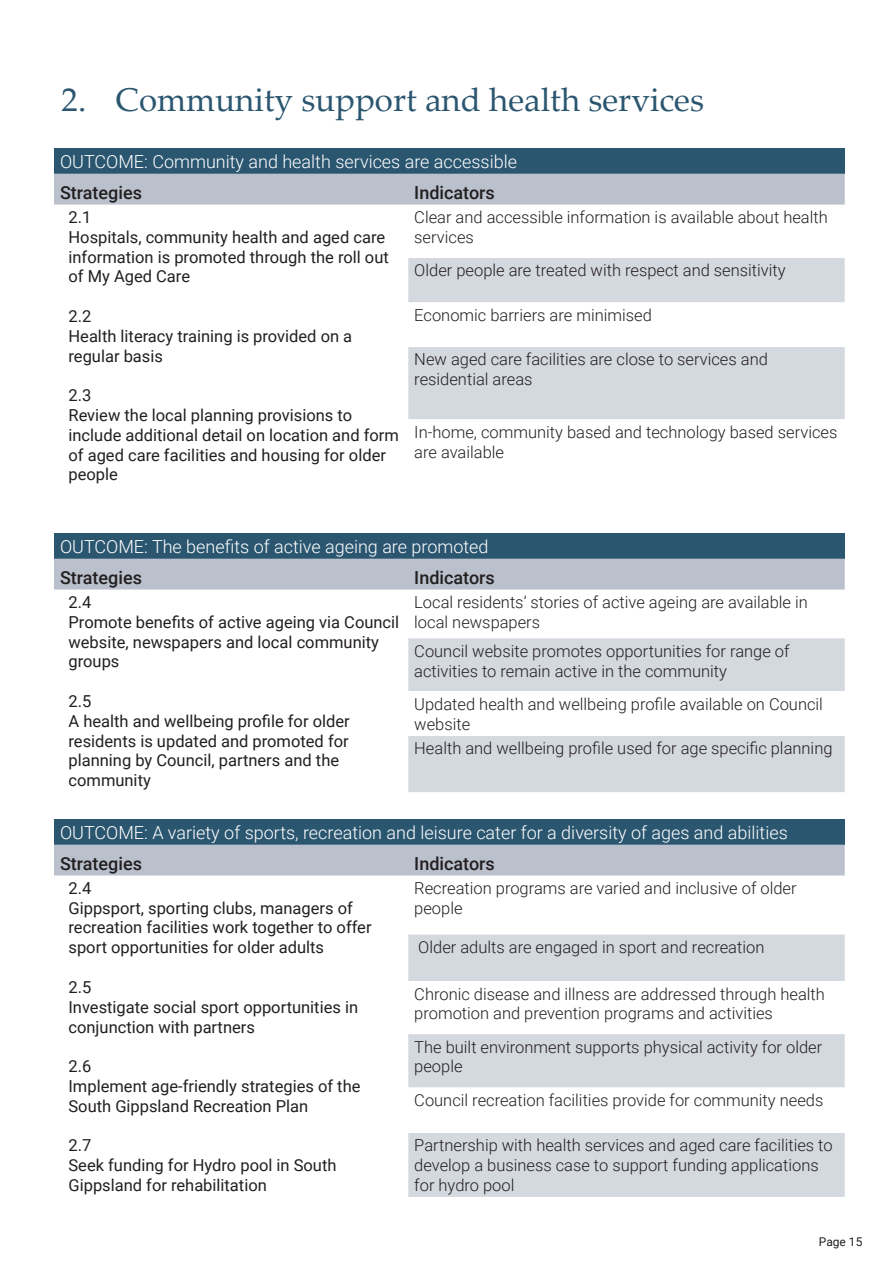
<style>
.page{position:relative;width:893px;height:1263px;background:#fff}
.page>*{position:absolute;margin:0;border:0;box-sizing:border-box;transform-origin:0 0}
.t1{font:33px "Palatino Linotype";color:#2b5670}
.t2{font:300 18px "Roboto";color:#fff}
.t3{font:500 18px "Roboto";color:#231f20}
.t4{font:300 16.5px/19.8px "Roboto";color:#231f20}
.t5{font:16.5px/19.8px "Roboto";color:#231f20}
.t6{font:12px "Roboto";color:#231f20}
</style>
<div class="page">
<div style="left:54px;top:148px;width:791px;height:26px;background:#2b5670"></div>
<div style="left:54px;top:174px;width:791px;height:31px;background:#bac1cd"></div>
<div style="left:408px;top:258px;width:437px;height:44px;background:#d4d8df"></div>
<div style="left:408px;top:347px;width:437px;height:72px;background:#d4d8df"></div>
<div style="left:54px;top:533px;width:791px;height:26px;background:#2b5670"></div>
<div style="left:54px;top:559px;width:791px;height:30px;background:#bac1cd"></div>
<div style="left:408px;top:638px;width:437px;height:154px;background:#d4d8df"></div>
<div style="left:408px;top:691px;width:437px;height:45px;background:#fff"></div>
<div style="left:54px;top:819px;width:791px;height:26px;background:#2b5670"></div>
<div style="left:54px;top:845px;width:791px;height:30px;background:#bac1cd"></div>
<div style="left:408px;top:934px;width:437px;height:263px;background:#d4d8df"></div>
<svg style="left:408px;top:981px;width:437px;height:152px"></svg>
<h1 class="t1" style="left:62px;top:77px;width:644px">2. Community support and health services</h1>
<p class="t2" style="left:60px;top:149px;width:458px">OUTCOME: Community and health services are accessible</p>
<p class="t3" style="left:60px;top:180px;width:84px">Strategies</p>
<p class="t3" style="left:414px;top:180px;width:82px">Indicators</p>
<p class="t5" style="left:69px;top:207px;width:322px">2.1<br>Hospitals, community health and aged care information is promoted through the roll out of My Aged Care</p>
<p class="t5" style="left:69px;top:306px;width:285px">2.2<br>Health literacy training is provided on a regular basis</p>
<p class="t5" style="left:69px;top:385px;width:332px">2.3<br>Review the local planning provisions to include additional detail on location and form of aged care facilities and housing for older people</p>
<p class="t4" style="left:414px;top:207px;width:415px">Clear and accessible information is available about health services</p>
<p class="t4" style="left:414px;top:260px;width:373px">Older people are treated with respect and sensitivity</p>
<p class="t4" style="left:414px;top:304px;width:239px">Economic barriers are minimised</p>
<p class="t4" style="left:414px;top:349px;width:355px">New aged care facilities are close to services and residential areas</p>
<p class="t4" style="left:414px;top:421px;width:425px">In-home, community based and technology based services are available</p>
<p class="t2" style="left:60px;top:534px;width:430px">OUTCOME: The benefits of active ageing are promoted</p>
<p class="t3" style="left:60px;top:564px;width:84px">Strategies</p>
<p class="t3" style="left:414px;top:564px;width:82px">Indicators</p>
<p class="t5" style="left:69px;top:591px;width:332px">2.4<br>Promote benefits of active ageing via Council website, newspapers and local community groups</p>
<p class="t5" style="left:69px;top:690px;width:283px">2.5<br>A health and wellbeing profile for older residents is updated and promoted for planning by Council, partners and the community</p>
<p class="t4" style="left:414px;top:591px;width:395px">Local residents’ stories of active ageing are available in local newspapers</p>
<p class="t4" style="left:414px;top:640px;width:377px">Council website promotes opportunities for range of activities to remain active in the community</p>
<p class="t4" style="left:414px;top:693px;width:410px">Updated health and wellbeing profile available on Council website</p>
<p class="t4" style="left:414px;top:738px;width:420px">Health and wellbeing profile used for age specific planning</p>
<p class="t2" style="left:60px;top:820px;width:729px">OUTCOME: A variety of sports, recreation and leisure cater for a diversity of ages and abilities</p>
<p class="t3" style="left:60px;top:850px;width:84px">Strategies</p>
<p class="t3" style="left:414px;top:850px;width:82px">Indicators</p>
<p class="t5" style="left:69px;top:877px;width:305px">2.4<br>Gippsport, sporting clubs, managers of recreation facilities work together to offer sport opportunities for older adults</p>
<p class="t5" style="left:69px;top:976px;width:291px">2.5<br>Investigate social sport opportunities in conjunction with partners</p>
<p class="t5" style="left:69px;top:1056px;width:293px">2.6<br>Implement age-friendly strategies of the<br>South Gippsland Recreation Plan</p>
<p class="t5" style="left:69px;top:1135px;width:270px">2.7<br>Seek funding for Hydro pool in South<br>Gippsland for rehabilitation</p>
<p class="t4" style="left:414px;top:877px;width:384px">Recreation programs are varied and inclusive of older people</p>
<p class="t4" style="left:418px;top:936px;width:348px">Older adults are engaged in sport and recreation</p>
<p class="t4" style="left:414px;top:983px;width:412px">Chronic disease and illness are addressed through health promotion and prevention programs and activities</p>
<p class="t4" style="left:414px;top:1036px;width:410px">The built environment supports physical activity for older people</p>
<p class="t4" style="left:414px;top:1089px;width:411px">Council recreation facilities provide for community needs</p>
<p class="t4" style="left:414px;top:1135px;width:420px">Partnership with health services and aged care facilities to develop a business case to support funding applications for hydro pool</p>
<p class="t6" style="left:819px;top:1233px;width:45px">Page 15</p>
</div>
